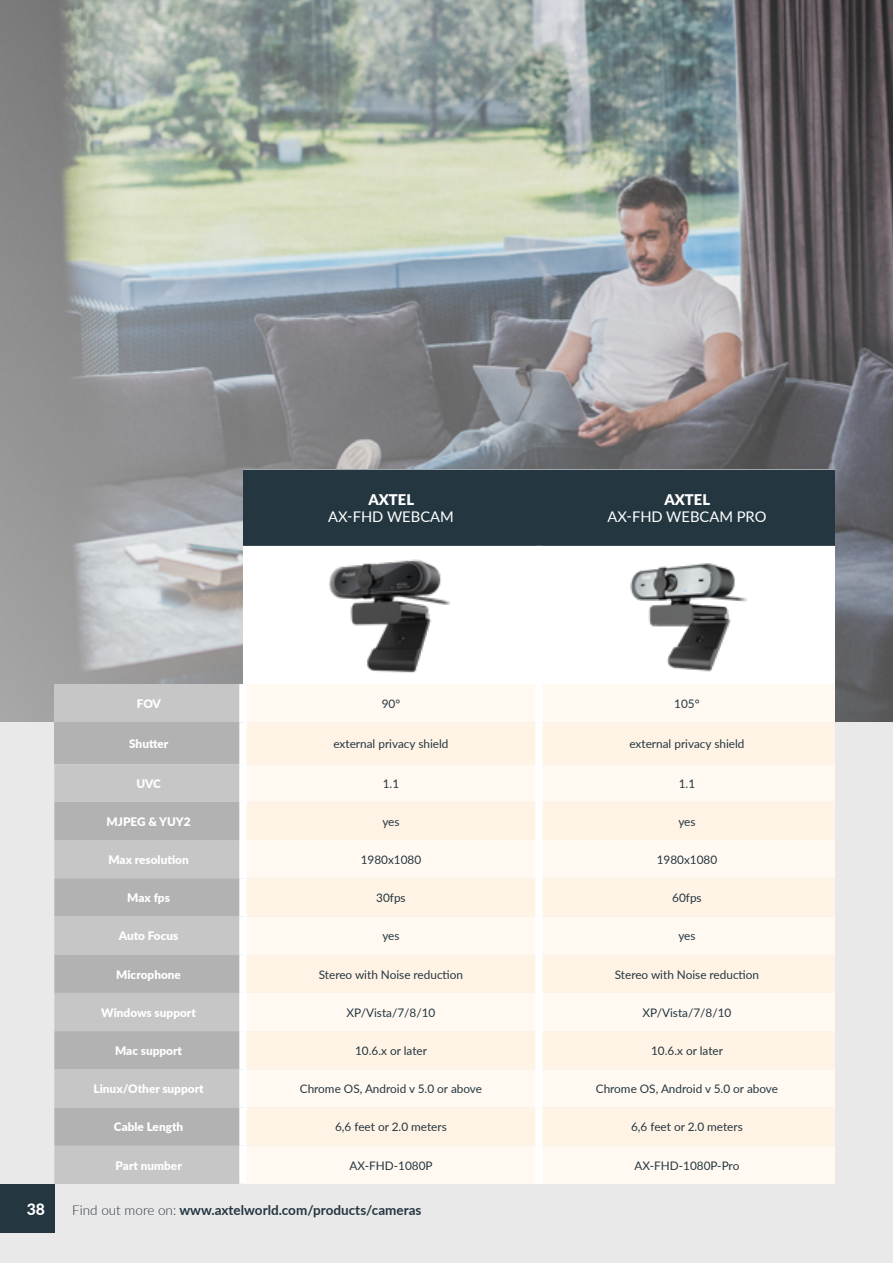
<style>
.page{position:relative;width:893px;height:1263px;background:#fff}
.page>*{position:absolute;margin:0;border:0;box-sizing:border-box;transform-origin:0 0}
.t1{font:800 15.75px "Lato";color:#fff}
.t2{font:14.7px "Lato";color:#fff}
.t3{font:900 14.7px "Lato";color:#fff}
.t4{font:700 13.5px "Lato";color:#233640}
.t5{font:11.85px "Lato";color:#243640}
.t6{font:900 11.85px "Lato";color:#fff}
.s1{font-weight:300}
</style>
<div class="page">
<img style="left:0;top:0;width:893px;height:723px">
<div style="left:243px;top:470px;width:592px;height:242px;background:#fff"></div>
<div style="left:0;top:723px;width:893px;height:540px;background:#e9e9e9"></div>
<div style="left:243px;top:470px;width:592px;height:76px;background:#243741"></div>
<div style="left:54px;top:684px;width:189px;height:39px;background:#c6c6c6"></div>
<div style="left:247px;top:684px;width:588px;height:118px;background:#fff9f2"></div>
<div style="left:54px;top:723px;width:189px;height:41px;background:#b3b2b2"></div>
<div style="left:247px;top:723px;width:588px;height:41px;background:#fff3e5"></div>
<div style="left:54px;top:764px;width:185px;height:420px;background:#c6c6c6"></div>
<svg style="left:54px;top:802px;width:185px;height:344px;background:#bbb"></svg>
<div style="left:247px;top:802px;width:588px;height:38px;background:#fff3e5"></div>
<svg style="left:247px;top:840px;width:588px;height:344px;background:#fef6ec"></svg>
<div style="left:239px;top:684px;width:8px;height:39px;background:#fff"></div>
<div style="left:239px;top:723px;width:8px;height:41px;background:#fff"></div>
<div style="left:239px;top:802px;width:8px;height:38px;background:#fff"></div>
<div style="left:239px;top:878px;width:8px;height:38px;background:#fff"></div>
<div style="left:239px;top:955px;width:8px;height:38px;background:#fff"></div>
<div style="left:239px;top:1031px;width:8px;height:38px;background:#fff"></div>
<div style="left:239px;top:1107px;width:8px;height:39px;background:#fff"></div>
<div style="left:535px;top:684px;width:8px;height:39px;background:#fff"></div>
<div style="left:535px;top:723px;width:8px;height:41px;background:#fff"></div>
<div style="left:535px;top:764px;width:8px;height:38px;background:#fff"></div>
<div style="left:535px;top:802px;width:8px;height:38px;background:#fff"></div>
<div style="left:535px;top:840px;width:8px;height:38px;background:#fff"></div>
<div style="left:535px;top:878px;width:8px;height:38px;background:#fff"></div>
<div style="left:535px;top:916px;width:8px;height:39px;background:#fff"></div>
<div style="left:535px;top:955px;width:8px;height:38px;background:#fff"></div>
<div style="left:535px;top:993px;width:8px;height:38px;background:#fff"></div>
<div style="left:535px;top:1031px;width:8px;height:38px;background:#fff"></div>
<div style="left:535px;top:1069px;width:8px;height:38px;background:#fff"></div>
<div style="left:535px;top:1107px;width:8px;height:39px;background:#fff"></div>
<div style="left:535px;top:1146px;width:8px;height:38px;background:#fff"></div>
<div style="left:239px;top:764px;width:8px;height:38px;background:#fff"></div>
<div style="left:239px;top:840px;width:8px;height:38px;background:#fff"></div>
<div style="left:239px;top:916px;width:8px;height:39px;background:#fff"></div>
<div style="left:239px;top:993px;width:8px;height:38px;background:#fff"></div>
<div style="left:239px;top:1069px;width:8px;height:38px;background:#fff"></div>
<div style="left:239px;top:1146px;width:8px;height:38px;background:#fff"></div>
<img style="left:329px;top:559px;width:121px;height:114px">
<img style="left:630px;top:563px;width:117px;height:109px">
<div style="left:0;top:1184px;width:55px;height:49px;background:#243741"></div>
<p class="t3" style="left:368px;top:488px;width:47px">AXTEL</p>
<p class="t2" style="left:328px;top:507px;width:127px">AX-FHD WEBCAM</p>
<p class="t3" style="left:664px;top:488px;width:47px">AXTEL</p>
<p class="t2" style="left:607px;top:507px;width:161px">AX-FHD WEBCAM PRO</p>
<p class="t6" style="left:137px;top:695px;width:26px">FOV</p>
<p class="t5" style="left:382px;top:695px;width:20px">90°</p>
<p class="t5" style="left:674px;top:695px;width:27px">105°</p>
<p class="t6" style="left:129px;top:735px;width:41px">Shutter</p>
<p class="t5" style="left:333px;top:735px;width:116px">external privacy shield</p>
<p class="t5" style="left:629px;top:735px;width:116px">external privacy shield</p>
<p class="t6" style="left:136px;top:774px;width:26px">UVC</p>
<p class="t5" style="left:383px;top:775px;width:18px">1.1</p>
<p class="t5" style="left:679px;top:775px;width:18px">1.1</p>
<p class="t6" style="left:107px;top:812px;width:86px">MJPEG &amp; YUY2</p>
<p class="t5" style="left:382px;top:813px;width:19px">yes</p>
<p class="t5" style="left:678px;top:813px;width:19px">yes</p>
<p class="t6" style="left:108px;top:851px;width:82px">Max resolution</p>
<p class="t5" style="left:361px;top:851px;width:62px">1980x1080</p>
<p class="t5" style="left:657px;top:851px;width:62px">1980x1080</p>
<p class="t6" style="left:127px;top:889px;width:44px">Max fps</p>
<p class="t5" style="left:376px;top:889px;width:31px">30fps</p>
<p class="t5" style="left:672px;top:889px;width:31px">60fps</p>
<p class="t6" style="left:119px;top:927px;width:61px">Auto Focus</p>
<p class="t5" style="left:382px;top:927px;width:19px">yes</p>
<p class="t5" style="left:678px;top:927px;width:19px">yes</p>
<p class="t6" style="left:116px;top:965px;width:66px">Microphone</p>
<p class="t5" style="left:319px;top:966px;width:146px">Stereo with Noise reduction</p>
<p class="t5" style="left:615px;top:966px;width:146px">Stereo with Noise reduction</p>
<p class="t6" style="left:101px;top:1003px;width:96px">Windows support</p>
<p class="t5" style="left:347px;top:1004px;width:90px">XP/Vista/7/8/10</p>
<p class="t5" style="left:643px;top:1004px;width:90px">XP/Vista/7/8/10</p>
<p class="t6" style="left:115px;top:1042px;width:69px">Mac support</p>
<p class="t5" style="left:355px;top:1042px;width:73px">10.6.x or later</p>
<p class="t5" style="left:651px;top:1042px;width:73px">10.6.x or later</p>
<p class="t6" style="left:94px;top:1080px;width:112px">Linux/Other support</p>
<p class="t5" style="left:300px;top:1080px;width:184px">Chrome OS, Android v 5.0 or above</p>
<p class="t5" style="left:596px;top:1080px;width:184px">Chrome OS, Android v 5.0 or above</p>
<p class="t6" style="left:114px;top:1118px;width:71px">Cable Length</p>
<p class="t5" style="left:335px;top:1118px;width:113px">6,6 feet or 2.0 meters</p>
<p class="t5" style="left:631px;top:1118px;width:113px">6,6 feet or 2.0 meters</p>
<p class="t6" style="left:116px;top:1156px;width:68px">Part number</p>
<p class="t5" style="left:350px;top:1157px;width:85px">AX-FHD-1080P</p>
<p class="t5" style="left:634px;top:1157px;width:106px">AX-FHD-1080P-Pro</p>
<h1 class="t1" style="left:27px;top:1197px;width:20px">38</h1>
<p class="t4" style="left:72px;top:1200px;width:351px"><span class="s1">Find out more on:</span> www.axtelworld.com/products/cameras</p>
</div>
